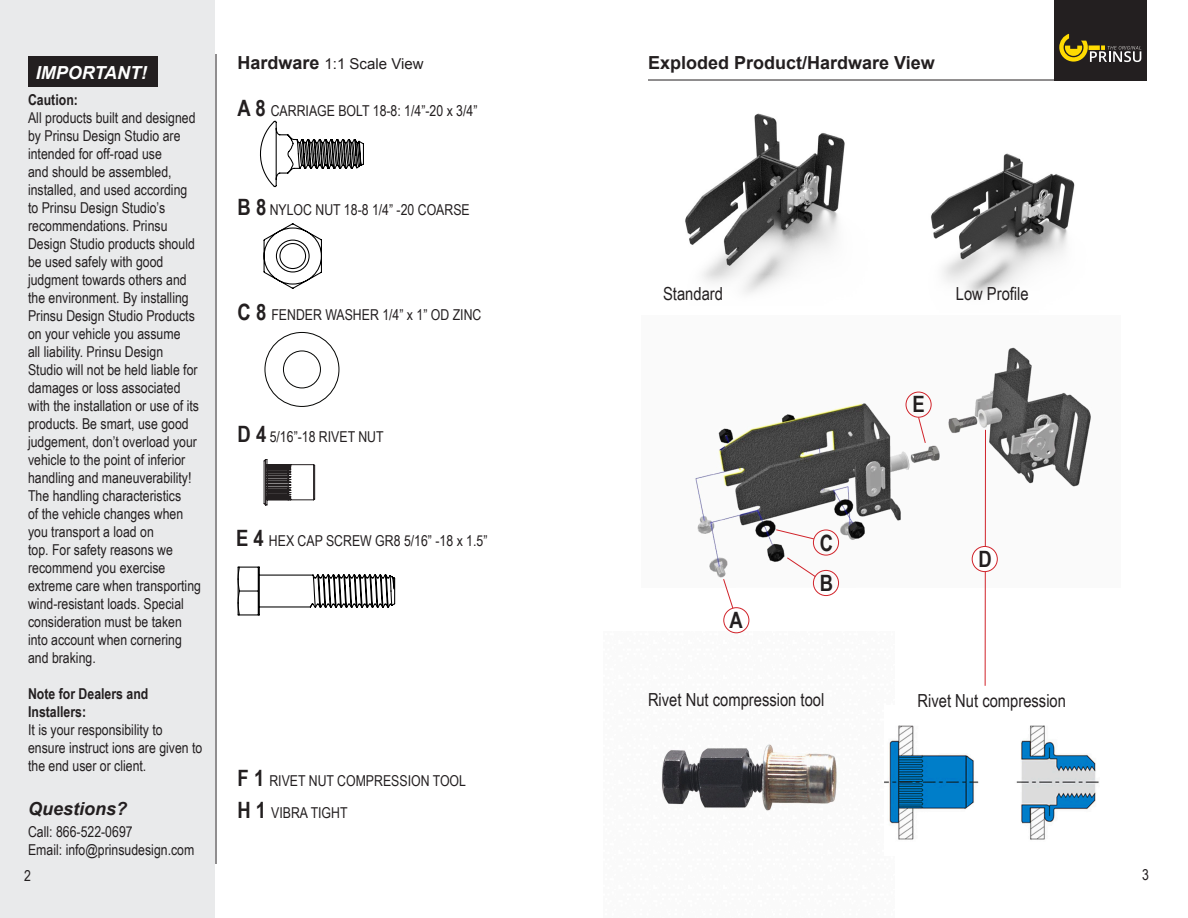
<style>
.page{position:relative;width:1188px;height:918px;background:#fff}
.page>*{position:absolute;margin:0;border:0;box-sizing:border-box;transform-origin:0 0}
.t1{font:700 22.5px "Arial Narrow";color:#231f20}
.t2{font:18px "Arial Narrow";color:#231f20}
.t3{font:700 18px "Arial";color:#231f20}
.t4{font:italic 700 18px "Arial";color:#231f20}
.t5{font:italic 700 18px "Arial";color:#fff}
.t6{font:15px/18px "Arial Narrow";color:#231f20}
.t7{font:700 15px/18px "Arial Narrow";color:#231f20}
.t8{font:15px "Arial";color:#231f20}
.s1{font-weight:700;font-size:18px}
.s2{font-weight:700;font-size:22.5px}
</style>
<div class="page">
<div style="left:0;top:0;width:215px;height:918px;background:#e9eaeb"></div>
<hr style="left:216px;top:54px;width:1px;height:810px;background:#231f20">
<img style="left:661px;top:632px;width:224px;height:179px">
<img style="left:695px;top:347px;width:396px;height:240px">
<div style="left:28px;top:56px;width:130px;height:30px;background:#231f20"></div>
<hr style="left:648px;top:80px;width:460px;height:1px;background:#231f20">
<div style="left:1054px;top:0;width:93px;height:80px;background:#231f20"></div>
<svg style="left:1059px;top:34px;width:82px;height:28px"></svg>
<div style="left:265px;top:332px;width:74px;height:75px;border:1px solid #040503;border-radius:50%"></div>
<div style="left:283px;top:351px;width:38px;height:37px;border:1px solid #040503;border-radius:50%"></div>
<img style="left:685px;top:113px;width:128px;height:180px">
<img style="left:813px;top:133px;width:262px;height:163px">
<svg style="left:260px;top:120px;width:104px;height:68px"></svg>
<svg style="left:263px;top:223px;width:59px;height:66px"></svg>
<img style="left:885px;top:725px;width:214px;height:115px">
<svg style="left:264px;top:459px;width:51px;height:47px"></svg>
<svg style="left:237px;top:566px;width:159px;height:50px"></svg>
<hr style="left:985px;top:430px;width:1px;height:256px;background:#d1232a">
<div style="left:724px;top:607px;width:25px;height:26px;border:1px solid #d1232a;border-radius:50%"></div>
<div style="left:813px;top:570px;width:26px;height:26px;border:1px solid #d1232a;border-radius:50%"></div>
<div style="left:813px;top:530px;width:26px;height:25px;border:1px solid #d1232a;border-radius:50%"></div>
<svg style="left:723px;top:579px;width:10px;height:30px"></svg>
<svg style="left:787px;top:557px;width:29px;height:20px"></svg>
<svg style="left:776px;top:529px;width:38px;height:10px"></svg>
<div style="left:972px;top:546px;width:25px;height:26px;background:#fff;border-radius:50%"></div>
<div style="left:972px;top:546px;width:26px;height:26px;border:1px solid #d1232a;border-radius:50%"></div>
<div style="left:906px;top:392px;width:25px;height:25px;border:1px solid #d1232a;border-radius:50%"></div>
<svg style="left:918px;top:417px;width:8px;height:26px"></svg>
<p class="t5" style="left:36px;top:61px;width:113px">IMPORTANT!</p>
<p class="t7" style="left:28px;top:90px;width:51px">Caution:</p>
<p class="t6" style="left:28px;top:109px;width:172px">All products built and designed by Prinsu Design Studio are intended for off-road use<br>and should be assembled, installed, and used according to Prinsu Design Studio’s recommendations. Prinsu<br>Design Studio products should be used safely with good judgment towards others and the environment. By installing<br>Prinsu Design Studio Products on your vehicle you assume<br>all liability. Prinsu Design<br>Studio will not be held liable for damages or loss associated with the installation or use of its products. Be smart, use good judgement, don’t overload your vehicle to the point of inferior handling and maneuverability!</p>
<p class="t6" style="left:28px;top:487px;width:174px">The handling characteristics<br>of the vehicle changes when you transport a load on<br>top. For safety reasons we recommend you exercise extreme care when transporting wind-resistant loads. Special consideration must be taken into account when cornering and braking.</p>
<p class="t7" style="left:28px;top:684px;width:122px">Note for Dealers and<br>Installers:</p>
<p class="t6" style="left:28px;top:721px;width:176px">It is your responsibility to ensure instruct ions are given to the end user or client.</p>
<p class="t4" style="left:28px;top:797px;width:101px">Questions?</p>
<p class="t6" style="left:28px;top:823px;width:106px">Call: 866-522-0697</p>
<p class="t6" style="left:28px;top:841px;width:168px">Email: info@prinsudesign.com</p>
<p class="t8" style="left:238px;top:54px;width:187px"><span class="s1">Hardware</span> 1:1 Scale View</p>
<p class="t3" style="left:648px;top:50px;width:288px">Exploded Product/Hardware View</p>
<p class="t6" style="left:238px;top:101px;width:241px"><span class="s2">A 8</span> CARRIAGE BOLT 18-8: 1/4”-20 x 3/4”</p>
<p class="t6" style="left:238px;top:200px;width:234px"><span class="s2">B 8</span> NYLOC NUT 18-8 1/4” -20 COARSE</p>
<p class="t6" style="left:238px;top:306px;width:245px"><span class="s2">C 8</span> FENDER WASHER 1/4” x 1” OD ZINC</p>
<p class="t6" style="left:238px;top:427px;width:148px"><span class="s2">D 4</span> 5/16”-18 RIVET NUT</p>
<p class="t6" style="left:236px;top:531px;width:253px"><span class="s2">E 4</span> HEX CAP SCREW GR8 5/16” -18 x 1.5”</p>
<p class="t6" style="left:238px;top:771px;width:230px"><span class="s2">F 1</span> RIVET NUT COMPRESSION TOOL</p>
<p class="t6" style="left:237px;top:804px;width:112px"><span class="s2">H 1</span> VIBRA TIGHT</p>
<p class="t2" style="left:663px;top:281px;width:61px">Standard</p>
<p class="t2" style="left:956px;top:281px;width:75px">Low Profile</p>
<p class="t1" style="left:730px;top:603px;width:15px">A</p>
<p class="t1" style="left:820px;top:526px;width:15px">C</p>
<p class="t1" style="left:820px;top:566px;width:15px">B</p>
<p class="t1" style="left:912px;top:387px;width:14px">E</p>
<p class="t1" style="left:979px;top:542px;width:15px">D</p>
<p class="t2" style="left:648px;top:687px;width:178px">Rivet Nut compression tool</p>
<p class="t2" style="left:918px;top:687px;width:150px">Rivet Nut compression</p>
<p class="t6" style="left:24px;top:866px;width:8px">2</p>
<p class="t6" style="left:1142px;top:865px;width:8px">3</p>
</div>
